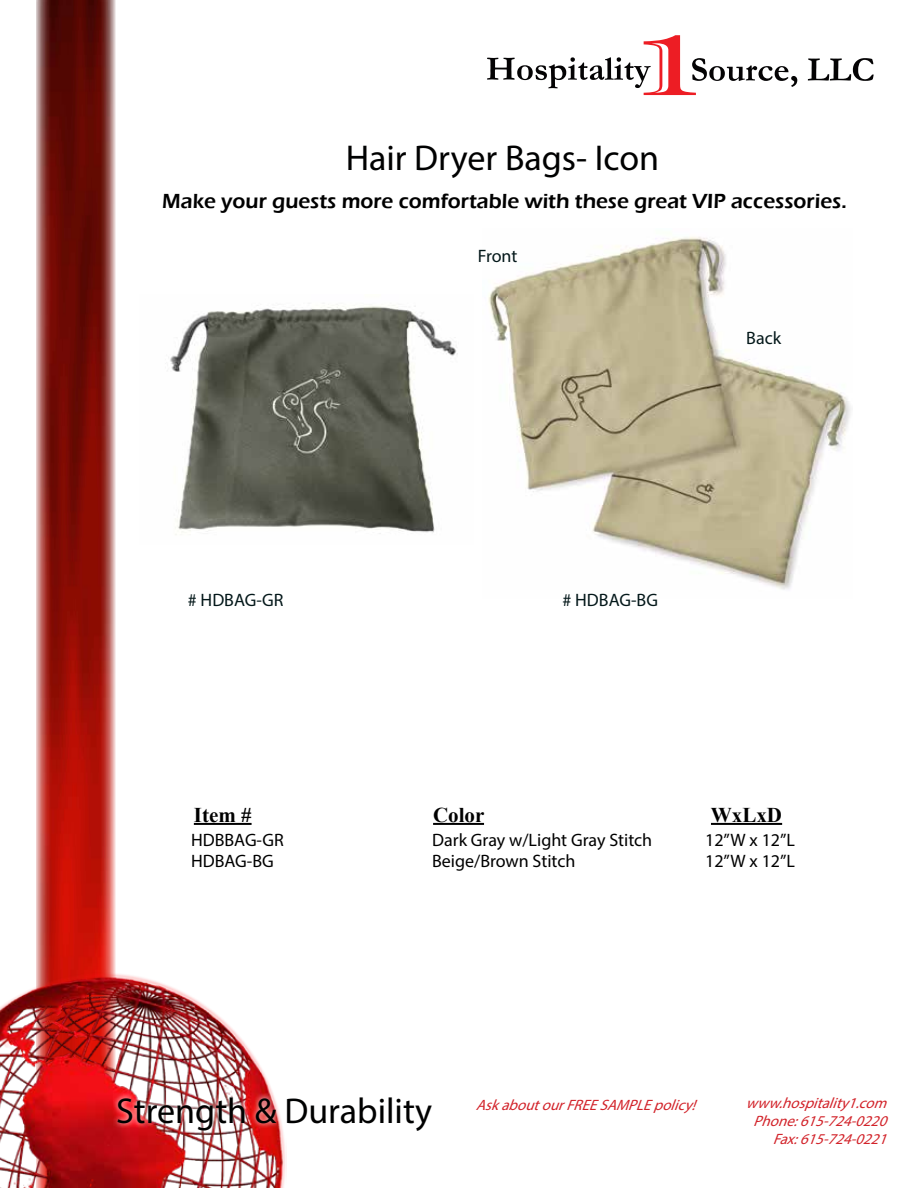
<style>
.page{position:relative;width:918px;height:1188px;background:#fff}
.page>*{position:absolute;margin:0;border:0;box-sizing:border-box;transform-origin:0 0}
.t1{font:36px "Myriad Pro";color:#000101}
.t2{font:600 21px "Eras ITC";color:#000}
.t3{font:700 21px "Times New Roman";color:#000}
.t4{font:18px/21.6px "Myriad Pro";color:#000}
.t5{font:18px "Myriad Pro";color:#04181a}
.t6{font:italic 15px/18px "Myriad Pro";color:#d2232a;text-align:right}
</style>
<div class="page">
<svg style="left:808px;top:58px;width:66px;height:23px"></svg>
<svg style="left:487px;top:35px;width:310px;height:60px"></svg>
<img style="left:36px;top:0;width:80px;height:972px">
<img style="left:0;top:972px;width:286px;height:216px">
<img style="left:113px;top:1092px;width:173px;height:44px">
<img style="left:488px;top:237px;width:363px;height:353px">
<hr style="left:194px;top:823px;width:58px;height:2px;background:#000">
<hr style="left:433px;top:823px;width:51px;height:2px;background:#000">
<hr style="left:711px;top:823px;width:71px;height:2px;background:#000">
<img style="left:170px;top:304px;width:288px;height:231px">
<h1 class="t1" style="left:346px;top:135px;width:315px">Hair Dryer Bags- Icon</h1>
<h2 class="t2" style="left:162px;top:189px;width:686px">Make your guests more comfortable with these great VIP accessories.</h2>
<p class="t5" style="left:478px;top:245px;width:41px">Front</p>
<p class="t5" style="left:746px;top:327px;width:36px">Back</p>
<p class="t5" style="left:188px;top:589px;width:97px"># HDBAG-GR</p>
<p class="t5" style="left:562px;top:589px;width:97px"># HDBAG-BG</p>
<h2 class="t3" style="left:194px;top:800px;width:59px">Item #</h2>
<h2 class="t3" style="left:433px;top:800px;width:53px">Color</h2>
<h2 class="t3" style="left:711px;top:800px;width:73px">WxLxD</h2>
<p class="t4" style="left:191px;top:828px;width:94px">HDBBAG-GR<br>HDBAG-BG</p>
<p class="t4" style="left:432px;top:828px;width:222px">Dark Gray w/Light Gray Stitch<br>Beige/Brown Stitch</p>
<p class="t4" style="left:705px;top:828px;width:91px">12”W x 12”L<br>12”W x 12”L</p>
<h1 class="t1" style="left:116px;top:1089px;width:317px">Strength &amp; Durability</h1>
<p class="t6" style="left:476px;top:1095px;width:227px">AskaboutourFREESAMPLEpolicy!</p>
<p class="t6" style="left:746px;top:1094px;width:148px">www.hospitality1.com<br>Phone:615-724-0220<br>Fax:615-724-0221</p>
</div>
